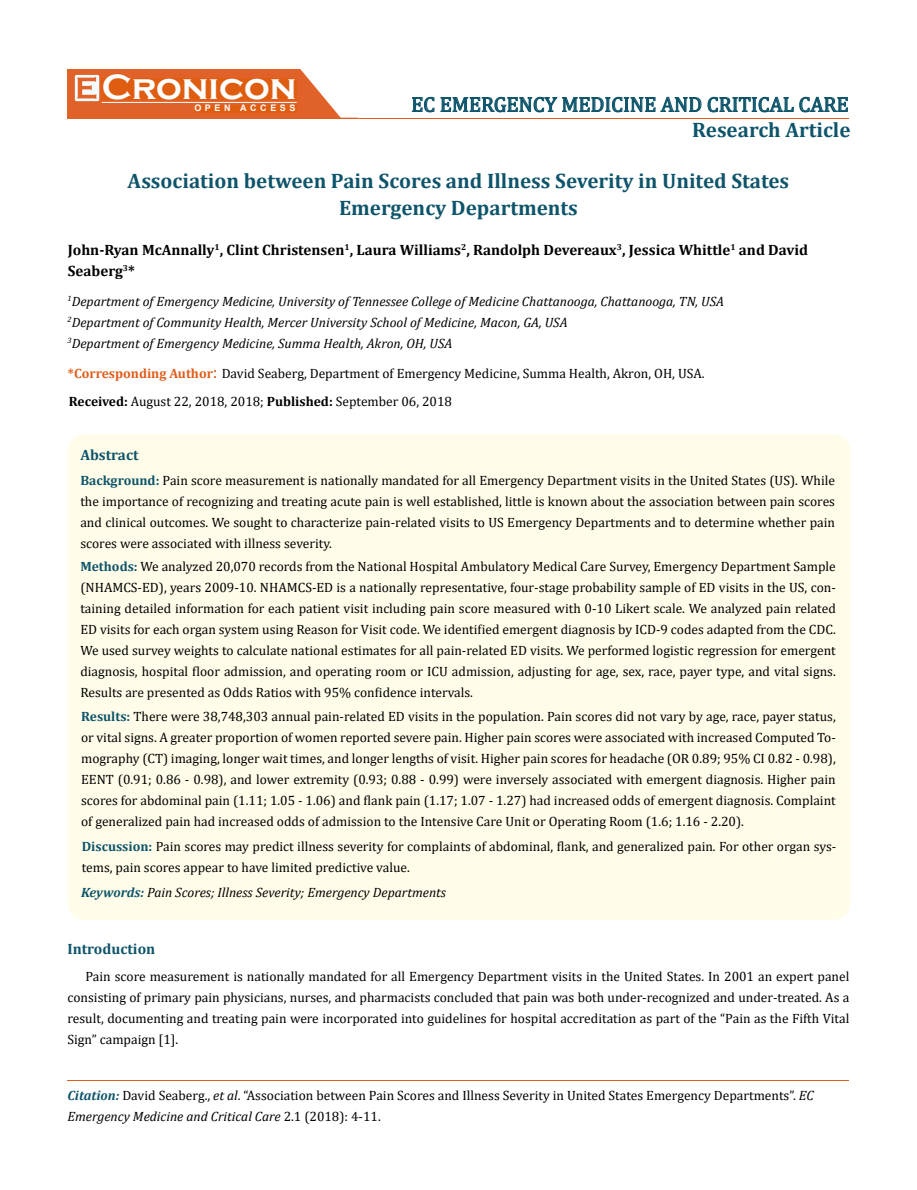
<style>
.page{position:relative;width:917px;height:1190px;background:#fff}
.page>*{position:absolute;margin:0;border:0;box-sizing:border-box;transform-origin:0 0}
.t1{font:700 36px "Copperplate Gothic";color:#fff}
.t2{font:700 21px/27px "Cambria";color:#0e546a;text-align:center}
.t3{font:21px "Cambria";color:#0e546a}
.t4{font:700 15px/21px "Cambria";color:#000}
.t5{font:700 15px "Cambria";color:#0e546a}
.t6{font:13.5px/21px "Cambria";color:#000;text-align:justify}
.t7{font:italic 13.5px/21px "Cambria";color:#000}
.t8{font:700 9px "Arial";letter-spacing:.4em;color:#fff}
.s1{font-weight:700;color:#e05d1a}
.s2{font-size:18px;color:#e05d1a}
.s3{font-weight:700}
.s4{font-weight:700;color:#0e546a}
.s5{font-weight:700;font-style:italic;color:#0e546a}
.s6{font-style:italic}
</style>
<div class="page">
<div style="left:67px;top:70px;width:290px;height:49px;background:#e06228"></div>
<svg style="left:300px;top:69px;width:58px;height:49px"></svg>
<img style="left:75px;top:75px;width:24px;height:26px">
<div style="left:102px;top:79px;width:195px;height:21px;background:#df5d11"></div>
<div style="left:194px;top:105px;width:103px;height:7px;background:#df5d11"></div>
<svg style="left:412px;top:97px;width:289px;height:15px"></svg>
<svg style="left:707px;top:97px;width:141px;height:15px"></svg>
<hr style="left:102px;top:102px;width:194px;height:1px;background:#fff">
<hr style="left:279px;top:118px;width:569px;height:1px;background:#e05d1a">
<hr style="left:67px;top:1080px;width:782px;height:1px;background:#e05d1a">
<div style="left:68px;top:434px;width:782px;height:486px;background:#fffde9;border-radius:18px"></div>
<h1 class="t1" style="left:102px;top:68px;width:196px">Cronicon</h1>
<p class="t8" style="left:194px;top:102px;width:103px">OPEN ACCESS</p>
<h2 class="t3" style="left:411px;top:92px;width:439px">EC EMERGENCY MEDICINE AND CRITICAL CARE</h2>
<h2 class="t2" style="left:692px;top:116px;width:160px">Research Article</h2>
<h2 class="t2" style="left:128px;top:166px;width:663px">Association between Pain Scores and Illness Severity in United States<br>Emergency Departments</h2>
<p class="t4" style="left:68px;top:239px;width:741px">John-Ryan McAnnally<sup>1</sup>, Clint Christensen<sup>1</sup>, Laura Williams<sup>2</sup>, Randolph Devereaux<sup>3</sup>, Jessica Whittle<sup>1</sup> and David<br>Seaberg<sup>3</sup>*</p>
<p class="t7" style="left:67px;top:290px;width:658px"><sup>1</sup>Department of Emergency Medicine, University of Tennessee College of Medicine Chattanooga, Chattanooga, TN, USA<br><sup>2</sup>Department of Community Health, Mercer University School of Medicine, Macon, GA, USA<br><sup>3</sup>Department of Emergency Medicine, Summa Health, Akron, OH, USA</p>
<p class="t6" style="left:68px;top:359px;width:638px;line-height:28px"><span class="s1">*Corresponding Author</span><span class="s2">:</span> David Seaberg, Department of Emergency Medicine, Summa Health, Akron, OH, USA.<br><span class="s3">Received:</span> August 22, 2018, 2018; <span class="s3">Published:</span> September 06, 2018</p>
<p class="t5" style="left:80px;top:444px;width:60px">Abstract</p>
<p class="t6" style="left:80px;top:470px;width:756px"><span class="s4">Background:</span> Pain score measurement is nationally mandated for all Emergency Department visits in the United States (US). While the importance of recognizing and treating acute pain is well established, little is known about the association between pain scores and clinical outcomes. We sought to characterize pain-related visits to US Emergency Departments and to determine whether pain scores were associated with illness severity.</p>
<p class="t6" style="left:80px;top:556px;width:757px"><span class="s4">Methods:</span> We analyzed 20,070 records from the National Hospital Ambulatory Medical Care Survey, Emergency Department Sample (NHAMCS-ED), years 2009-10. NHAMCS-ED is a nationally representative, four-stage probability sample of ED visits in the US, con&shy;taining detailed information for each patient visit including pain score measured with 0-10 Likert scale. We analyzed pain related ED visits for each organ system using Reason for Visit code. We identified emergent diagnosis by ICD-9 codes adapted from the CDC.<br>We used survey weights to calculate national estimates for all pain-related ED visits. We performed logistic regression for emergent diagnosis, hospital floor admission, and operating room or ICU admission, adjusting for age, sex, race, payer type, and vital signs.<br>Results are presented as Odds Ratios with 95% confidence intervals.</p>
<p class="t6" style="left:81px;top:705px;width:756px"><span class="s4">Results:</span> There were 38,748,303 annual pain-related ED visits in the population. Pain scores did not vary by age, race, payer status, or vital signs. A greater proportion of women reported severe pain. Higher pain scores were associated with increased Computed To&shy;mography (CT) imaging, longer wait times, and longer lengths of visit. Higher pain scores for headache (OR 0.89; 95% CI 0.82 - 0.98), EENT (0.91; 0.86 - 0.98), and lower extremity (0.93; 0.88 - 0.99) were inversely associated with emergent diagnosis. Higher pain scores for abdominal pain (1.11; 1.05 - 1.06) and flank pain (1.17; 1.07 - 1.27) had increased odds of emergent diagnosis. Complaint of generalized pain had increased odds of admission to the Intensive Care Unit or Operating Room (1.6; 1.16 - 2.20).</p>
<p class="t6" style="left:82px;top:835px;width:756px"><span class="s4">Discussion:</span> Pain scores may predict illness severity for complaints of abdominal, flank, and generalized pain. For other organ sys&shy;tems, pain scores appear to have limited predictive value.</p>
<p class="t7" style="left:81px;top:881px;width:366px"><span class="s4">Keywords:</span> Pain Scores; Illness Severity; Emergency Departments</p>
<p class="t5" style="left:67px;top:938px;width:89px">Introduction</p>
<p class="t6" style="left:67px;top:966px;width:783px;text-indent:18px">Pain score measurement is nationally mandated for all Emergency Department visits in the United States. In 2001 an expert panel consisting of primary pain physicians, nurses, and pharmacists concluded that pain was both under-recognized and under-treated. As a result, documenting and treating pain were incorporated into guidelines for hospital accreditation as part of the “Pain as the Fifth Vital Sign” campaign [1].</p>
<p class="t6" style="left:67px;top:1084px;width:747px"><span class="s5">Citation:</span> David Seaberg., <span class="s6">et al</span>. “Association between Pain Scores and Illness Severity in United States Emergency Departments”. <span class="s6">EC<br>Emergency Medicine and Critical Care</span> 2.1 (2018): 4-11.</p>
</div>
